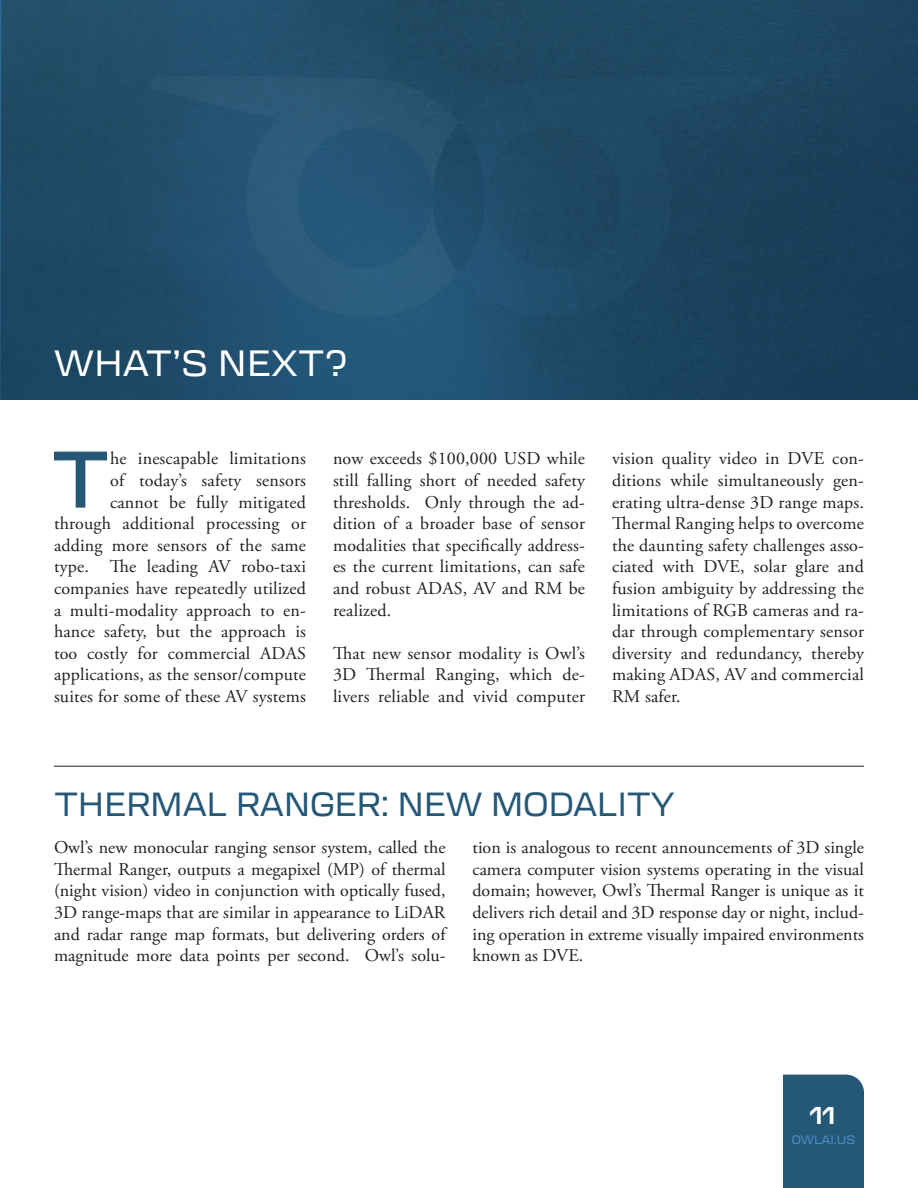
<style>
.page{position:relative;width:918px;height:1188px;background:#fff}
.page>*{position:absolute;margin:0;border:0;box-sizing:border-box;transform-origin:0 0}
._3-Body_Copy{font:500 78.9px "Transducer";color:#255877}
.t1{font:36px "Transducer";color:#fff}
._1-Chapter_Head_Blue{font:33px "Transducer";letter-spacing:-.01em;color:#255877}
.t2{font:700 24px "Transducer";color:#fff}
._3-Body_Copy-2{font:18px/21.6px "Adobe Garamond Pro";letter-spacing:.01em;color:#231f20;text-align:justify}
.t3{font:12px "Transducer";color:#4a91ce}
</style>
<div class="page">
<div style="left:783px;top:1075px;width:81px;height:113px;background:#255877"></div>
<img style="left:0;top:0;width:918px;height:400px">
<img style="left:131px;top:66px;width:656px;height:259px">
<hr style="left:54px;top:766px;width:810px;height:1px;background:#231f20">
<p class="t1" style="left:54px;top:338px;width:295px">WHAT’S NEXT?</p>
<p class="_3-Body_Copy-2" style="left:54px;top:449px;width:254px;text-align:right">he inescapable limitations<br>of today’s safety sensors<br>cannot be fully mitigated through additional processing or adding more sensors of the same type. The leading AV robo-taxi companies have repeatedly utilized a multi-modality approach to en&shy;hance safety, but the approach is too costly for commercial ADAS applications, as the sensor/compute suites for some of these AV systems</p>
<p class="_3-Body_Copy-2" style="left:333px;top:449px;width:254px">now exceeds $100,000 USD while still falling short of needed safety thresholds. Only through the ad&shy;dition of a broader base of sensor modalities that specifically address&shy;es the current limitations, can safe and robust ADAS, AV and RM be realized.</p>
<p class="_3-Body_Copy" style="left:52px;top:424px;width:59px">T</p>
<p class="_3-Body_Copy-2" style="left:333px;top:643px;width:254px">That new sensor modality is Owl’s 3D Thermal Ranging, which de&shy;livers reliable and vivid computer</p>
<p class="_3-Body_Copy-2" style="left:612px;top:449px;width:254px">vision quality video in DVE con&shy;ditions while simultaneously gen&shy;erating ultra-dense 3D range maps.<br>Thermal Ranging helps to overcome the daunting safety challenges asso&shy;ciated with DVE, solar glare and fusion ambiguity by addressing the limitations of RGB cameras and ra&shy;dar through complementary sensor diversity and redundancy, thereby making ADAS, AV and commercial RM safer.</p>
<p class="_1-Chapter_Head_Blue" style="left:54px;top:782px;width:622px">THERMAL RANGER: NEW MODALITY</p>
<p class="_3-Body_Copy-2" style="left:54px;top:837px;width:393px">Owl’s new monocular ranging sensor system, called the Thermal Ranger, outputs a megapixel (MP) of thermal (night vision) video in conjunction with optically fused, 3D range-maps that are similar in appearance to LiDAR and radar range map formats, but delivering orders of magnitude more data points per second. Owl’s solu-</p>
<p class="_3-Body_Copy-2" style="left:472px;top:837px;width:393px">tion is analogous to recent announcements of 3D single camera computer vision systems operating in the visual domain; however, Owl’s Thermal Ranger is unique as it delivers rich detail and 3D response day or night, includ&shy;ing operation in extreme visually impaired environments known as DVE.</p>
<h3 class="t2" style="left:810px;top:1098px;width:27px">11</h3>
<p class="t3" style="left:792px;top:1131px;width:65px">OWLAI.US</p>
</div>
